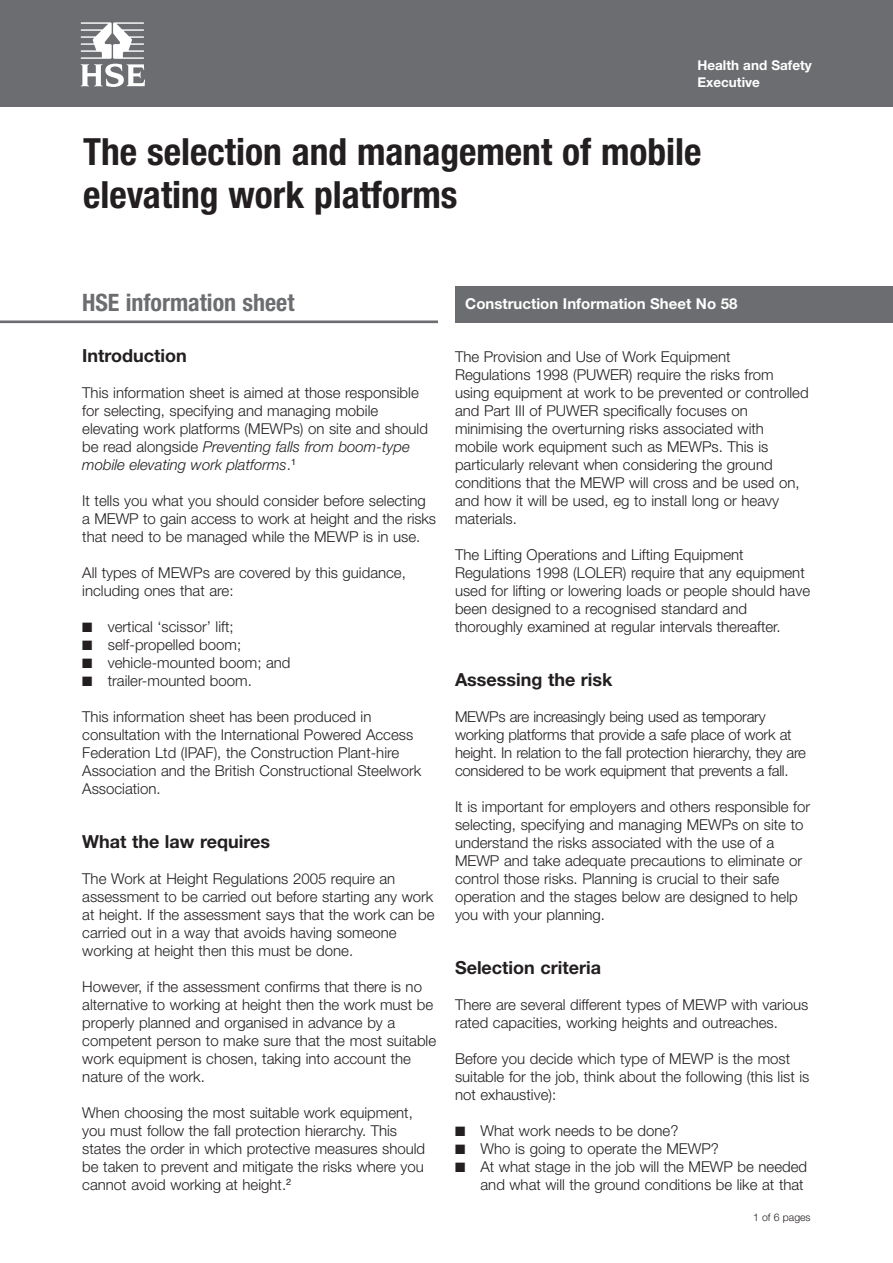
<style>
.page{position:relative;width:893px;height:1263px;background:#fff}
.page>*{position:absolute;margin:0;border:0;box-sizing:border-box;transform-origin:0 0}
.t1{font:700 condensed 37.5px/43.5px "Helvetica Neue";color:#231f20}
.t2{font:700 condensed 24px "Helvetica Neue";color:#6c6d70}
.t3{font:700 18px "Helvetica Neue";color:#231f20}
.t4{font:300 15px/18px "Helvetica Neue";color:#231f20}
.t5{font:700 15px "Helvetica Neue";color:#fff}
.t6{font:700 13.5px/16.5px "Helvetica Neue";color:#fff}
.t7{font:300 10.5px "Helvetica Neue";color:#231f20}
.s1{font-style:italic}
</style>
<div class="page">
<div style="left:0;top:0;width:893px;height:106px;background:#6c6d70"></div>
<svg style="left:81px;top:22px;width:64px;height:65px"></svg>
<div style="left:455px;top:287px;width:438px;height:36px;background:#6c6d70"></div>
<hr style="left:0;top:320px;width:438px;height:3px;background:#6c6d70">
<p class="t6" style="left:697px;top:59px;width:116px">Health and Safety<br>Executive</p>
<h1 class="t1" style="left:83px;top:133px;width:620px">The selection and management of mobile elevating work platforms</h1>
<h2 class="t2" style="left:82px;top:294px;width:214px">HSE information sheet</h2>
<p class="t3" style="left:82px;top:349px;width:106px">Introduction</p>
<p class="t4" style="left:82px;top:385px;width:347px">This information sheet is aimed at those responsible for selecting, specifying and managing mobile elevating work platforms (MEWPs) on site and should be read alongside <span class="s1">Preventing falls from boom-type mobile elevating work platforms</span>.<sup>1</sup></p>
<p class="t4" style="left:82px;top:493px;width:355px">It tells you what you should consider before selecting a MEWP to gain access to work at height and the risks that need to be managed while the MEWP is in use.</p>
<p class="t4" style="left:82px;top:565px;width:325px">All types of MEWPs are covered by this guidance, including ones that are:</p>
<p class="t4" style="left:82px;top:619px;width:153px">■ vertical ‘scissor’ lift;</p>
<p class="t4" style="left:82px;top:637px;width:160px">■ self-propelled boom;</p>
<p class="t4" style="left:82px;top:655px;width:210px">■ vehicle-mounted boom; and</p>
<p class="t4" style="left:82px;top:673px;width:171px">■ trailer-mounted boom.</p>
<p class="t4" style="left:82px;top:709px;width:341px">This information sheet has been produced in consultation with the International Powered Access Federation Ltd (IPAF), the Construction Plant-hire Association and the British Constructional Steelwork Association.</p>
<p class="t3" style="left:82px;top:835px;width:189px">What the law requires</p>
<p class="t4" style="left:82px;top:871px;width:354px">The Work at Height Regulations 2005 require an assessment to be carried out before starting any work at height. If the assessment says that the work can be carried out in a way that avoids having someone working at height then this must be done.</p>
<p class="t4" style="left:82px;top:979px;width:355px">However, if the assessment confirms that there is no alternative to working at height then the work must be properly planned and organised in advance by a competent person to make sure that the most suitable work equipment is chosen, taking into account the nature of the work.</p>
<p class="t4" style="left:82px;top:1105px;width:344px">When choosing the most suitable work equipment, you must follow the fall protection hierarchy. This states the order in which protective measures should be taken to prevent and mitigate the risks where you cannot avoid working at height.<sup>2</sup></p>
<p class="t5" style="left:465px;top:298px;width:274px">Construction Information Sheet No 58</p>
<p class="t4" style="left:455px;top:349px;width:355px">The Provision and Use of Work Equipment Regulations 1998 (PUWER) require the risks from using equipment at work to be prevented or controlled and Part III of PUWER specifically focuses on minimising the overturning risks associated with mobile work equipment such as MEWPs. This is particularly relevant when considering the ground conditions that the MEWP will cross and be used on, and how it will be used, eg to install long or heavy materials.</p>
<p class="t4" style="left:455px;top:547px;width:357px">The Lifting Operations and Lifting Equipment Regulations 1998 (LOLER) require that any equipment used for lifting or lowering loads or people should have been designed to a recognised standard and thoroughly examined at regular intervals thereafter.</p>
<p class="t3" style="left:455px;top:673px;width:159px">Assessing the risk</p>
<p class="t4" style="left:455px;top:709px;width:353px">MEWPs are increasingly being used as temporary working platforms that provide a safe place of work at height. In relation to the fall protection hierarchy, they are considered to be work equipment that prevents a fall.</p>
<p class="t4" style="left:455px;top:799px;width:357px">It is important for employers and others responsible for selecting, specifying and managing MEWPs on site to understand the risks associated with the use of a MEWP and take adequate precautions to eliminate or control those risks. Planning is crucial to their safe operation and the stages below are designed to help you with your planning.</p>
<p class="t3" style="left:455px;top:961px;width:148px">Selection criteria</p>
<p class="t4" style="left:455px;top:997px;width:355px">There are several different types of MEWP with various rated capacities, working heights and outreaches.</p>
<p class="t4" style="left:455px;top:1051px;width:356px">Before you decide which type of MEWP is the most suitable for the job, think about the following (this list is not exhaustive):</p>
<p class="t4" style="left:455px;top:1123px;width:225px">■ What work needs to be done?</p>
<p class="t4" style="left:455px;top:1141px;width:265px">■ Who is going to operate the MEWP?</p>
<p class="t4" style="left:455px;top:1159px;width:354px;text-align:right">■ At what stage in the job will the MEWP be needed and what will the ground conditions be like at that</p>
<p class="t7" style="left:753px;top:1213px;width:59px">1 of 6 pages</p>
</div>
